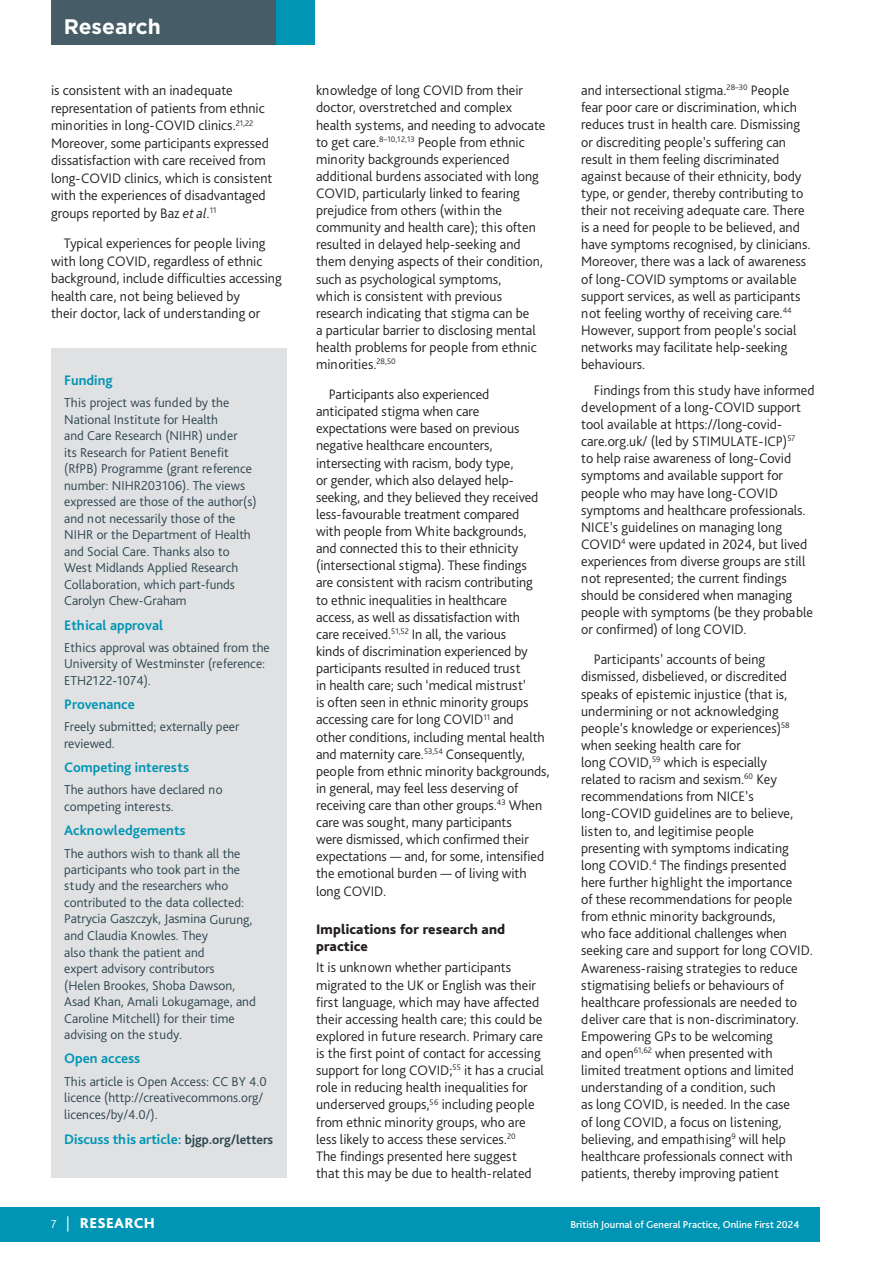
<style>
.page{position:relative;width:893px;height:1263px;background:#fff}
.page>*{position:absolute;margin:0;border:0;box-sizing:border-box;transform-origin:0 0}
.t1{font:700 21px "Gotham";color:#fff}
.t2{font:800 15px "Bliss Pro";letter-spacing:.015em;color:#fff}
.t3{font:300 14.4px/17.1px "Bliss Pro";color:#231f20}
.t4{font:700 14.4px "Bliss Pro";color:#0095b4}
.t5{font:800 14.4px/17.1px "Bliss Pro";letter-spacing:.01em;color:#231f20}
.t6{font:300 13.5px/16.5px "Bliss Pro";color:#2c454e}
.t7{font:500 10.5px "Bliss Pro";color:#fff}
.s1{font-style:italic}
.s2{font-size:13.5px;color:#2c454e}
.s3{font-weight:300;font-size:12px}
.s4{font-weight:300}
</style>
<div class="page">
<div style="left:51px;top:0;width:225px;height:45px;background:#465d67"></div>
<div style="left:276px;top:0;width:39px;height:45px;background:#0095b4"></div>
<div style="left:0;top:1208px;width:819px;height:34px;background:#0095b4"></div>
<div style="left:51px;top:349px;width:235px;height:829px;background:#e0e1e3"></div>
<h1 class="t1" style="left:64px;top:13px;width:99px">Research</h1>
<p class="t3" style="left:51px;top:81px;width:223px;line-height:17.5px">is consistent with an inadequate representation of patients from ethnic minorities in long-COVID clinics.<sup>21,22<br></sup>Moreover, some participants expressed dissatisfaction with care received from long-COVID clinics, which is consistent with the experiences of disadvantaged groups reported by Baz <span class="s1">et al</span>.<sup>11</sup></p>
<p class="t3" style="left:51px;top:234px;width:232px;line-height:17.5px;text-indent:13px">Typical experiences for people living with long COVID, regardless of ethnic background, include difficulties accessing health care, not being believed by<br>their doctor, lack of understanding or</p>
<p class="t4" style="left:64px;top:371px;width:50px">Funding</p>
<p class="t6" style="left:64px;top:394px;width:194px">This project was funded by the<br>National Institute for Health<br>and Care Research (NIHR) under<br>its Research for Patient Benefit (RfPB) Programme (grant reference number: NIHR203106). The views expressed are those of the author(s) and not necessarily those of the<br>NIHR or the Department of Health and Social Care. Thanks also to<br>West Midlands Applied Research<br>Collaboration, which part-funds<br>Carolyn Chew-Graham</p>
<p class="t4" style="left:64px;top:616px;width:100px">Ethical approval</p>
<p class="t6" style="left:64px;top:639px;width:207px">Ethics approval was obtained from the<br>University of Westminster (reference:<br>ETH2122-1074).</p>
<p class="t4" style="left:64px;top:695px;width:72px">Provenance</p>
<p class="t6" style="left:64px;top:718px;width:177px">Freely submitted; externally peer reviewed.</p>
<p class="t4" style="left:64px;top:759px;width:127px">Competing interests</p>
<p class="t6" style="left:64px;top:781px;width:160px">The authors have declared no competing interests.</p>
<p class="t4" style="left:64px;top:822px;width:123px">Acknowledgements</p>
<p class="t6" style="left:64px;top:844px;width:193px">The authors wish to thank all the participants who took part in the study and the researchers who contributed to the data collected:<br>Patrycia Gaszczyk, Jasmina Gurung, and Claudia Knowles. They<br>also thank the patient and<br>expert advisory contributors<br>(Helen Brookes, Shoba Dawson,<br>Asad Khan, Amali Lokugamage, and<br>Caroline Mitchell) for their time advising on the study.</p>
<p class="t4" style="left:64px;top:1050px;width:78px">Open access</p>
<p class="t6" style="left:64px;top:1072px;width:204px">This article is Open Access: CC BY 4.0 licence (http://creativecommons.org/ licences/by/4.0/).</p>
<p class="t4" style="left:64px;top:1130px;width:210px">Discuss this article: <span class="s2">bjgp.org/letters</span></p>
<p class="t3" style="left:316px;top:82px;width:231px">knowledge of long COVID from their doctor, overstretched and complex health systems, and needing to advocate to get care.<sup>8–10,12,13</sup> People from ethnic minority backgrounds experienced additional burdens associated with long COVID, particularly linked to fearing prejudice from others (within the community and health care); this often resulted in delayed help-seeking and them denying aspects of their condition, such as psychological symptoms,<br>which is consistent with previous research indicating that stigma can be<br>a particular barrier to disclosing mental health problems for people from ethnic minorities.<sup>28,50</sup></p>
<p class="t3" style="left:316px;top:385px;width:235px;text-indent:13px">Participants also experienced anticipated stigma when care expectations were based on previous negative healthcare encounters, intersecting with racism, body type,<br>or gender, which also delayed help&shy;seeking, and they believed they received less-favourable treatment compared<br>with people from White backgrounds, and connected this to their ethnicity (intersectional stigma). These findings<br>are consistent with racism contributing<br>to ethnic inequalities in healthcare<br>access, as well as dissatisfaction with<br>care received.<sup>51,52</sup> In all, the various<br>kinds of discrimination experienced by participants resulted in reduced trust<br>in health care; such ‘medical mistrust’<br>is often seen in ethnic minority groups accessing care for long COVID<sup>11</sup> and<br>other conditions, including mental health and maternity care.<sup>53,54</sup> Consequently, people from ethnic minority backgrounds, in general, may feel less deserving of receiving care than other groups.<sup>43</sup> When care was sought, many participants<br>were dismissed, which confirmed their expectations — and, for some, intensified the emotional burden — of living with long COVID.</p>
<p class="t5" style="left:316px;top:920px;width:191px">Implications for research and practice</p>
<p class="t3" style="left:316px;top:959px;width:229px">It is unknown whether participants migrated to the UK or English was their first language, which may have affected their accessing health care; this could be explored in future research. Primary care is the first point of contact for accessing support for long COVID;<sup>55</sup> it has a crucial role in reducing health inequalities for underserved groups,<sup>56</sup> including people from ethnic minority groups, who are less likely to access these services.<sup>20<br></sup>The findings presented here suggest that this may be due to health-related</p>
<p class="t3" style="left:581px;top:82px;width:231px">and intersectional stigma.<sup>28–30</sup> People fear poor care or discrimination, which reduces trust in health care. Dismissing or discrediting people’s suffering can result in them feeling discriminated against because of their ethnicity, body type, or gender, thereby contributing to their not receiving adequate care. There is a need for people to be believed, and have symptoms recognised, by clinicians.<br>Moreover, there was a lack of awareness of long-COVID symptoms or available support services, as well as participants not feeling worthy of receiving care.<sup>44<br></sup>However, support from people’s social networks may facilitate help-seeking behaviours.</p>
<p class="t3" style="left:581px;top:381px;width:235px;text-indent:13px">Findings from this study have informed development of a long-COVID support tool available at https://long-covid&shy;care.org.uk/ (led by STIMULATE-ICP)<sup>57<br></sup>to help raise awareness of long-Covid symptoms and available support for people who may have long-COVID symptoms and healthcare professionals.<br>NICE’s guidelines on managing long COVID<sup>4</sup> were updated in 2024, but lived experiences from diverse groups are still not represented; the current findings should be considered when managing people with symptoms (be they probable or confirmed) of long COVID.</p>
<p class="t3" style="left:581px;top:651px;width:233px;text-indent:13px">Participants’ accounts of being dismissed, disbelieved, or discredited speaks of epistemic injustice (that is, undermining or not acknowledging people’s knowledge or experiences)<sup>58 </sup>when seeking health care for<br>long COVID,<sup>59</sup> which is especially<br>related to racism and sexism.<sup>60</sup> Key recommendations from NICE’s long-COVID guidelines are to believe, listen to, and legitimise people presenting with symptoms indicating long COVID.<sup>4</sup> The findings presented here further highlight the importance<br>of these recommendations for people from ethnic minority backgrounds,<br>who face additional challenges when seeking care and support for long COVID.<br>Awareness-raising strategies to reduce stigmatising beliefs or behaviours of healthcare professionals are needed to deliver care that is non-discriminatory.<br>Empowering GPs to be welcoming<br>and open<sup>61,62</sup> when presented with limited treatment options and limited understanding of a condition, such<br>as long COVID, is needed. In the case<br>of long COVID, a focus on listening, believing, and empathising<sup>9</sup> will help healthcare professionals connect with patients, thereby improving patient</p>
<p class="t2" style="left:51px;top:1213px;width:106px"><span class="s3">7</span> <span class="s4">|</span> RESEARCH</p>
<p class="t7" style="left:570px;top:1218px;width:230px">British Journal of General Practice, Online First 2024</p>
</div>
